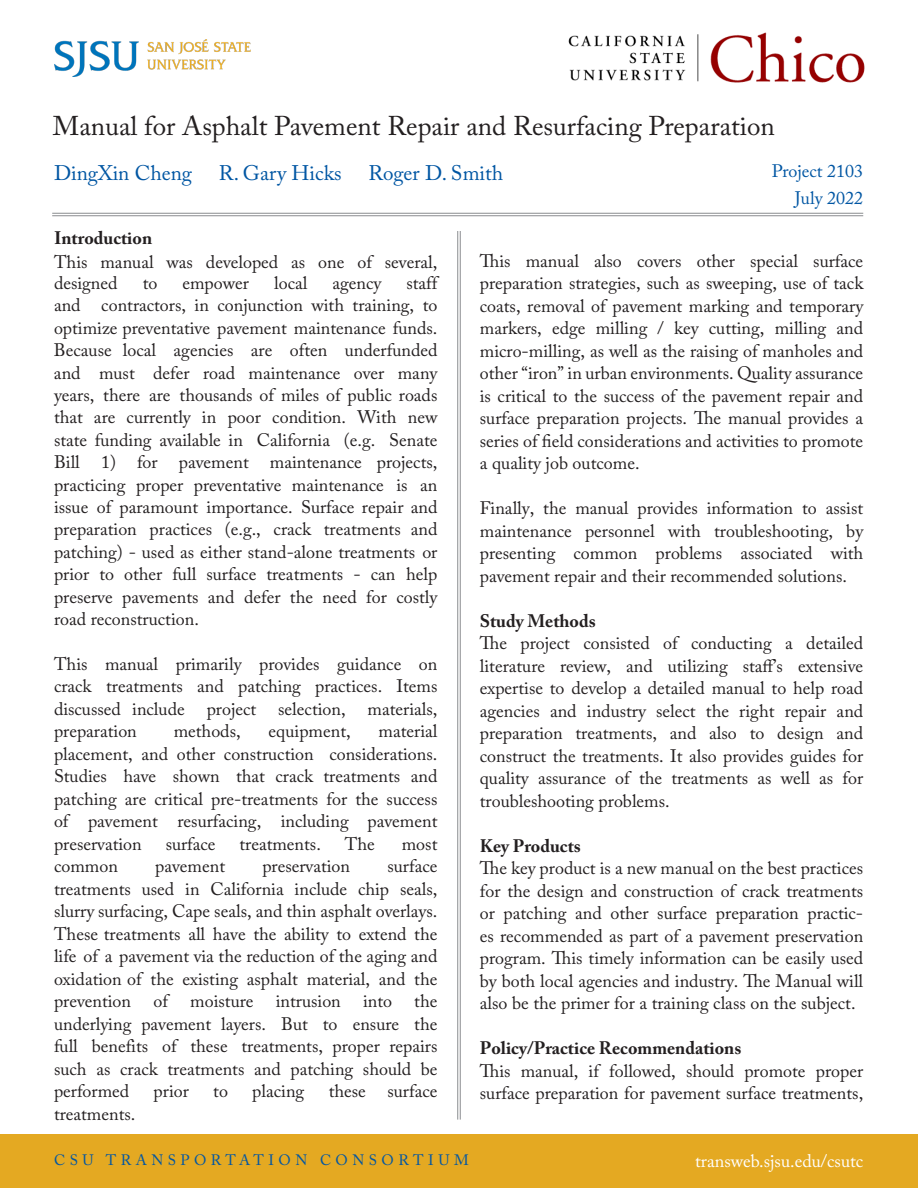
<style>
.page{position:relative;width:918px;height:1188px;background:#fff}
.page>*{position:absolute;margin:0;border:0;box-sizing:border-box;transform-origin:0 0}
.t1{font:27px "Adobe Caslon Pro";color:#231f20}
.t2{font:21px "Adobe Caslon Pro";color:#0156a3}
.Body_Text{font:18px/22.5px "Adobe Caslon Pro";color:#231f20;text-align:justify}
.t3{font:700 18px "Adobe Caslon Pro";color:#231f20}
.t4{font:18px "Adobe Caslon Pro";color:#fff}
.Project____Month_Yea{font:18px "Adobe Caslon Pro";color:#0156a3}
.t5{font:15px "Adobe Caslon Pro";letter-spacing:.3em;color:#0156a3}
.s1{font-weight:700}
</style>
<div class="page">
<div style="left:0;top:1134px;width:918px;height:54px;background:#e4a922"></div>
<hr style="left:460px;top:231px;width:1px;height:889px;background:#8a8c8f">
<hr style="left:457px;top:231px;width:1px;height:889px;background:#8a8c8f">
<img style="left:54px;top:39px;width:196px;height:37px">
<hr style="left:52px;top:215px;width:811px;height:1px;background:#8a8c8f">
<hr style="left:52px;top:213px;width:811px;height:1px;background:#8a8c8f">
<img style="left:569px;top:32px;width:295px;height:50px">
<p class="t1" style="left:53px;top:110px;width:723px">Manual for Asphalt Pavement Repair and Resurfacing Preparation</p>
<p class="t2" style="left:54px;top:160px;width:140px">DingXin Cheng</p>
<p class="t2" style="left:219px;top:160px;width:125px">R. Gary Hicks</p>
<p class="t2" style="left:368px;top:160px;width:136px">Roger D. Smith</p>
<p class="Project____Month_Yea" style="left:772px;top:161px;width:93px">Project 2103</p>
<p class="Project____Month_Yea" style="left:795px;top:188px;width:70px">July 2022</p>
<p class="Body_Text" style="left:54px;top:226px;width:385px;line-height:24.3px"><span class="s1">Introduction<br></span>This manual was developed as one of several,</p>
<p class="Body_Text" style="left:54px;top:272px;width:65px">designed</p>
<p class="Body_Text" style="left:143px;top:272px;width:16px">to</p>
<p class="Body_Text" style="left:182px;top:272px;width:68px">empower</p>
<p class="Body_Text" style="left:274px;top:272px;width:35px">local</p>
<p class="Body_Text" style="left:332px;top:272px;width:50px">agency</p>
<p class="Body_Text" style="left:54px;top:272px;width:385px;text-indent:352px">staff and contractors, in conjunction with training, to optimize preventative pavement maintenance funds.<br>Because local agencies are often underfunded and must defer road maintenance over many years, there are thousands of miles of public roads that are currently in poor condition. With new state funding available in California (e.g. Senate Bill 1) for pavement maintenance projects, practicing proper preventative maintenance is an issue of paramount importance. Surface repair and preparation practices (e.g., crack treatments and patching) - used as either stand-alone treatments or prior to other full surface treatments - can help preserve pavements and defer the need for costly road reconstruction.</p>
<p class="Body_Text" style="left:54px;top:652px;width:385px">This manual primarily provides guidance on crack treatments and patching practices. Items discussed include project selection, materials, preparation</p>
<p class="Body_Text" style="left:54px;top:720px;width:385px;text-indent:325px">material placement, and other construction considerations.<br>Studies have shown that crack treatments and patching are critical pre-treatments for the success of pavement resurfacing, including pavement preservation</p>
<p class="Body_Text" style="left:174px;top:720px;width:68px">methods,</p>
<p class="Body_Text" style="left:269px;top:720px;width:84px">equipment,</p>
<p class="Body_Text" style="left:166px;top:832px;width:51px">surface</p>
<p class="Body_Text" style="left:239px;top:832px;width:83px">treatments.</p>
<p class="Body_Text" style="left:345px;top:832px;width:32px">The</p>
<p class="Body_Text" style="left:402px;top:832px;width:37px">most</p>
<p class="Body_Text" style="left:54px;top:855px;width:385px;text-indent:333px">surface treatments used in California include chip seals, slurry surfacing, Cape seals, and thin asphalt overlays.<br>These treatments all have the ability to extend the life of a pavement via the reduction of the aging and oxidation of the existing asphalt material, and the prevention of moisture intrusion into the underlying pavement layers. But to ensure the full benefits of these treatments, proper repairs such as crack treatments and patching should be performed</p>
<p class="Body_Text" style="left:54px;top:855px;width:65px">common</p>
<p class="Body_Text" style="left:155px;top:855px;width:71px">pavement</p>
<p class="Body_Text" style="left:262px;top:855px;width:89px">preservation</p>
<p class="Body_Text" style="left:154px;top:1080px;width:37px">prior</p>
<p class="Body_Text" style="left:213px;top:1080px;width:16px">to</p>
<p class="Body_Text" style="left:252px;top:1080px;width:54px">placing</p>
<p class="Body_Text" style="left:329px;top:1080px;width:110px">these surface</p>
<p class="Body_Text" style="left:54px;top:1102px;width:83px">treatments.</p>
<p class="Body_Text" style="left:480px;top:249px;width:385px">This manual also covers other special surface preparation strategies, such as sweeping, use of tack coats, removal of pavement marking and temporary markers, edge milling / key cutting, milling and micro-milling, as well as the raising of manholes and other “iron” in urban environments. Quality assurance is critical to the success of the pavement repair and surface preparation projects. The manual provides a series of field considerations and activities to promote a quality job outcome.</p>
<p class="Body_Text" style="left:480px;top:497px;width:385px">Finally, the manual provides information to assist maintenance personnel with troubleshooting, by presenting common problems associated with pavement repair and their recommended solutions.</p>
<p class="t3" style="left:480px;top:610px;width:117px">Study Methods</p>
<p class="Body_Text" style="left:480px;top:632px;width:385px">The project consisted of conducting a detailed literature review, and utilizing staff’s extensive expertise to develop a detailed manual to help road agencies and industry select the right repair and preparation treatments, and also to design and construct the treatments. It also provides guides for quality assurance of the treatments as well as for troubleshooting problems.</p>
<p class="t3" style="left:480px;top:835px;width:103px">Key Products</p>
<p class="Body_Text" style="left:480px;top:857px;width:385px">The key product is a new manual on the best practices for the design and construction of crack treatments or patching and other surface preparation practic&shy;es recommended as part of a pavement preservation program. This timely information can be easily used by both local agencies and industry. The Manual will also be the primer for a training class on the subject.</p>
<p class="t3" style="left:480px;top:1037px;width:263px">Policy/Practice Recommendations</p>
<p class="Body_Text" style="left:480px;top:1059px;width:385px">This manual, if followed, should promote proper surface preparation for pavement surface treatments,</p>
<p class="t5" style="left:54px;top:1151px;width:416px">CSU TRANSPORTATION CONSORTIUM</p>
<p class="t4" style="left:695px;top:1150px;width:170px">transweb.sjsu.edu/csutc</p>
</div>
